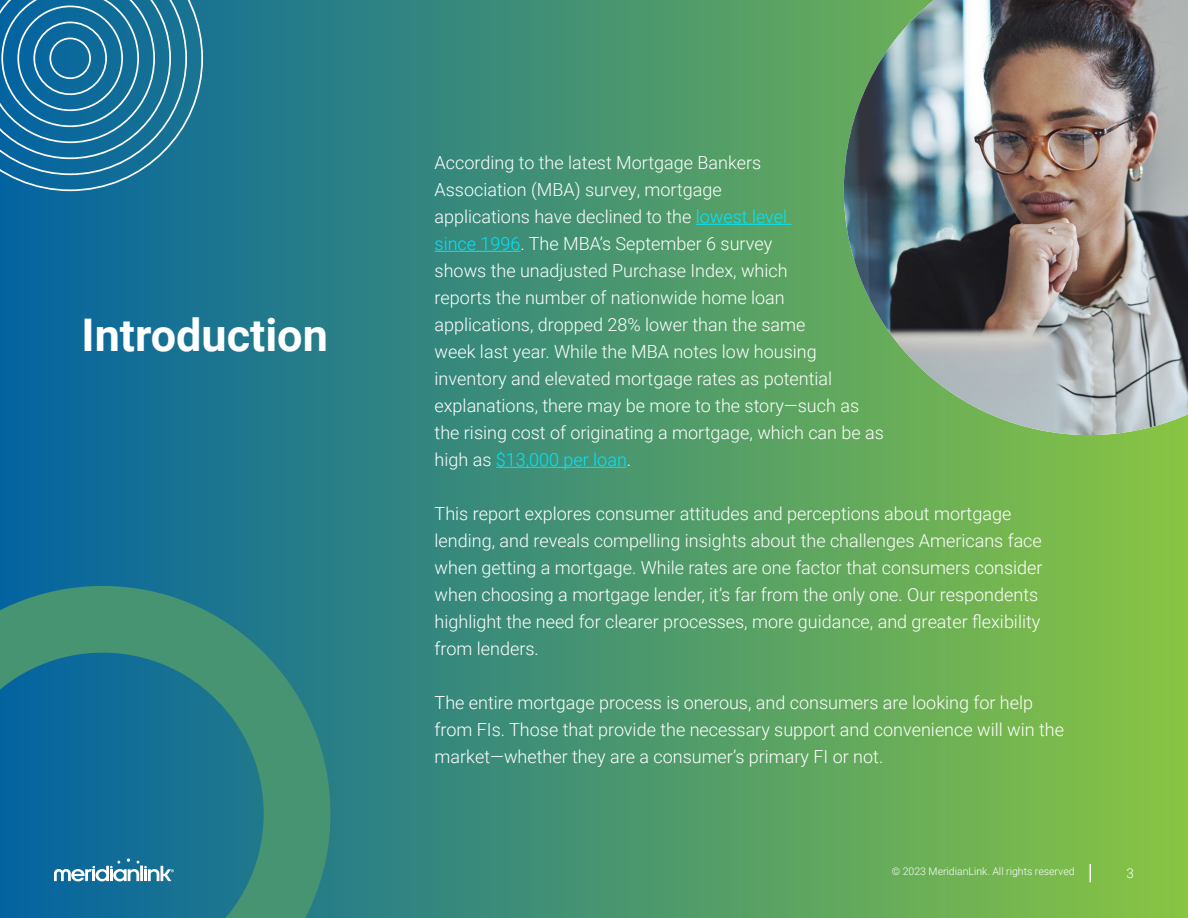
<style>
.page{position:relative;width:1188px;height:918px;background:#fff}
.page>*{position:absolute;margin:0;border:0;box-sizing:border-box;transform-origin:0 0}
.t1{font:700 45px "Roboto";color:#fff}
.t2{font:300 18px/27px "Roboto";color:#fff}
.t3{font:300 13.5px "Roboto";color:#fff}
.t4{font:300 10.5px "Roboto";color:#fff}
.s1{color:#00e6ff}
</style>
<div class="page">
<div style="left:0;top:0;width:1188px;height:918px;background:linear-gradient(to right,#0363a1,#89c542)"></div>
<svg style="left:1089px;top:864px;width:2px;height:18px"></svg>
<img style="left:844px;top:0;width:344px;height:435px">
<svg style="left:0;top:0;width:203px;height:191px;background:#2579a2"></svg>
<svg style="left:0;top:586px;width:330px;height:332px;background:#257b8b"></svg>
<hr style="left:696px;top:224px;width:96px;height:1px;background:#00e6ff">
<hr style="left:435px;top:251px;width:85px;height:1px;background:#00e6ff">
<hr style="left:496px;top:467px;width:131px;height:1px;background:#00e6ff">
<h1 class="t1" style="left:82px;top:303px;width:248px">Introduction</h1>
<p class="t2" style="left:435px;top:148px;width:451px">According to the latest Mortgage Bankers<br>Association (MBA) survey, mortgage<br>applications have declined to the <span class="s1">lowest level<br>since 1996</span>. The MBA’s September 6 survey<br>shows the unadjusted Purchase Index, which<br>reports the number of nationwide home loan applications, dropped 28% lower than the same<br>week last year. While the MBA notes low housing inventory and elevated mortgage rates as potential explanations, there may be more to the story—such as the rising cost of originating a mortgage, which can be as high as <span class="s1">$13,000 per loan</span>.</p>
<p class="t2" style="left:435px;top:499px;width:609px">This report explores consumer attitudes and perceptions about mortgage lending, and reveals compelling insights about the challenges Americans face when getting a mortgage. While rates are one factor that consumers consider when choosing a mortgage lender, it’s far from the only one. Our respondents highlight the need for clearer processes, more guidance, and greater flexibility from lenders.</p>
<p class="t2" style="left:435px;top:688px;width:631px">The entire mortgage process is onerous, and consumers are looking for help from FIs. Those that provide the necessary support and convenience will win the market—whether they are a consumer’s primary FI or not.</p>
<p class="t4" style="left:892px;top:864px;width:184px">© 2023 MeridianLink. All rights reserved</p>
<p class="t3" style="left:1127px;top:864px;width:9px">3</p>
</div>
